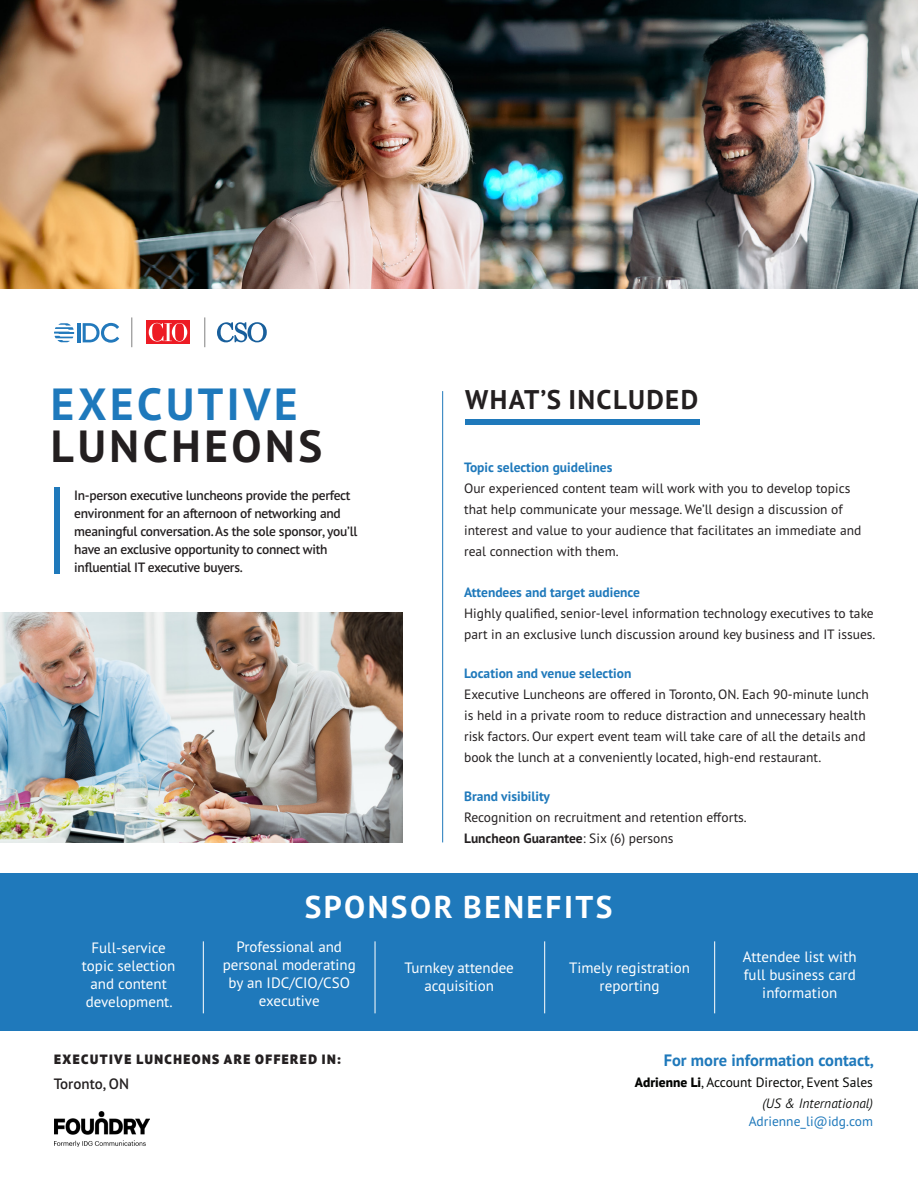
<style>
.page{position:relative;width:918px;height:1188px;background:#fff}
.page>*{position:absolute;margin:0;border:0;box-sizing:border-box;transform-origin:0 0}
.Body_PT_Sans_Pro_xbo{font:700 45px/42px "PT Sans Pro";letter-spacing:.08em;color:#1e79bc}
.Body_PT_Sans_Pro_xbo-2{font:700 31.5px "PT Sans Pro";letter-spacing:.08em;color:#fff}
.Body_PT_Sans_Pro_xbo-3{font:700 27px "PT Sans Pro";letter-spacing:.05em;color:#231f20}
.Body_PT_Sans_Pro_xbo-4{font:700 16.5px "PT Sans Pro";color:#1f79bb}
.Body_PT_Sans_Pro{font:15px/18px "PT Sans Pro";color:#fff;text-align:center}
.Body_PT_Sans_Pro-2{font:600 15px "PT Sans Pro";color:#231f20}
.Body_PT_Sans_Pro-3{font:13.5px/21px "PT Sans Pro";color:#231f20}
.Body_PT_Sans_Pro-4{font:600 13.5px "PT Sans Pro";letter-spacing:-.02em;color:#231f20}
.Body_PT_Sans_Pro_xbo-5{font:700 13.5px "PT Sans Pro";color:#1f79bb}
.Body_PT_Sans_Pro-5{font:700 13.5px "PT Sans Pro";color:#1f79bb}
.Body_PT_Sans_Pro-6{font:13.5px "PT Sans Pro";color:#040503}
.Body_PT_Sans_Pro_xbo-6{font:900 13.5px "PT Sans Pro";letter-spacing:.11em;color:#231f20}
.Body_PT_Sans_Pro-7{font:13.5px "PT Sans Pro";color:#1f79bb}
.Body_PT_Sans_Pro-8{font:italic 300 13.5px "PT Sans Pro";color:#040503}
.s1{color:#231f20}
.s2{font-weight:700}
.s3{font-weight:800}
</style>
<div class="page">
<img style="left:0;top:0;width:918px;height:288px">
<div style="left:0;top:873px;width:918px;height:158px;background:#1f79bb"></div>
<div style="left:54px;top:488px;width:6px;height:86px;background:#1f79bb"></div>
<div style="left:465px;top:419px;width:234px;height:6px;background:#1f79bb"></div>
<img style="left:54px;top:1112px;width:96px;height:34px">
<hr style="left:203px;top:941px;width:1px;height:72px;background:#fff">
<hr style="left:375px;top:941px;width:1px;height:72px;background:#fff">
<hr style="left:544px;top:941px;width:1px;height:72px;background:#fff">
<hr style="left:714px;top:941px;width:1px;height:72px;background:#fff">
<hr style="left:131px;top:317px;width:1px;height:30px;background:#808080">
<hr style="left:204px;top:317px;width:1px;height:30px;background:#808080">
<svg style="left:217px;top:322px;width:50px;height:20px"></svg>
<div style="left:146px;top:320px;width:44px;height:24px;background:#ed1b24"></div>
<svg style="left:149px;top:323px;width:38px;height:19px"></svg>
<hr style="left:77px;top:323px;width:3px;height:19px;background:#2279bc">
<svg style="left:83px;top:323px;width:36px;height:20px"></svg>
<svg style="left:54px;top:323px;width:20px;height:19px"></svg>
<img style="left:0;top:612px;width:403px;height:230px">
<hr style="left:442px;top:391px;width:1px;height:451px;background:#1f79bb">
<p class="Body_PT_Sans_Pro_xbo" style="left:51px;top:382px;width:273px">EXECUTIVE<br><span class="s1">LUNCHEONS</span></p>
<p class="Body_PT_Sans_Pro-4" style="left:74px;top:487px;width:278px">In-person executive luncheons provide the perfect</p>
<p class="Body_PT_Sans_Pro-4" style="left:74px;top:505px;width:268px">environment for an afternoon of networking and</p>
<p class="Body_PT_Sans_Pro-4" style="left:74px;top:523px;width:285px">meaningful conversation. As the sole sponsor, you’ll</p>
<p class="Body_PT_Sans_Pro-4" style="left:74px;top:541px;width:255px">have an exclusive opportunity to connect with</p>
<p class="Body_PT_Sans_Pro-4" style="left:74px;top:559px;width:170px">influential IT executive buyers.</p>
<p class="Body_PT_Sans_Pro_xbo-3" style="left:465px;top:382px;width:235px">WHAT’S INCLUDED</p>
<p class="Body_PT_Sans_Pro_xbo-5" style="left:464px;top:459px;width:150px">Topic selection guidelines</p>
<p class="Body_PT_Sans_Pro-3" style="left:464px;top:478px;width:399px">Our experienced content team will work with you to develop topics that help communicate your message. We’ll design a discussion of interest and value to your audience that facilitates an immediate and real connection with them.</p>
<p class="Body_PT_Sans_Pro_xbo-5" style="left:464px;top:583px;width:177px">Attendees and target audience</p>
<p class="Body_PT_Sans_Pro-3" style="left:464px;top:602px;width:413px">Highly qualified, senior-level information technology executives to take part in an exclusive lunch discussion around key business and IT issues.</p>
<p class="Body_PT_Sans_Pro-5" style="left:464px;top:664px;width:169px">Location and venue selection</p>
<p class="Body_PT_Sans_Pro-3" style="left:464px;top:683px;width:406px">Executive Luncheons are offered in Toronto, ON. Each 90-minute lunch is held in a private room to reduce distraction and unnecessary health risk factors. Our expert event team will take care of all the details and book the lunch at a conveniently located, high-end restaurant.</p>
<p class="Body_PT_Sans_Pro-5" style="left:464px;top:787px;width:87px">Brand visibility</p>
<p class="Body_PT_Sans_Pro-3" style="left:464px;top:806px;width:284px">Recognition on recruitment and retention efforts.<br><span class="s2">Luncheon Guarantee</span>: Six (6) persons</p>
<p class="Body_PT_Sans_Pro" style="left:91px;top:938px;width:76px">Full-service</p>
<p class="Body_PT_Sans_Pro" style="left:82px;top:956px;width:95px">topic selection</p>
<p class="Body_PT_Sans_Pro" style="left:91px;top:974px;width:78px">and content</p>
<p class="Body_PT_Sans_Pro" style="left:86px;top:992px;width:89px">development.</p>
<p class="Body_PT_Sans_Pro_xbo-2" style="left:305px;top:886px;width:309px">SPONSOR BENEFITS</p>
<p class="Body_PT_Sans_Pro" style="left:237px;top:937px;width:107px">Professional and</p>
<p class="Body_PT_Sans_Pro" style="left:223px;top:955px;width:135px">personal moderating</p>
<p class="Body_PT_Sans_Pro" style="left:229px;top:973px;width:123px">by an IDC/CIO/CSO</p>
<p class="Body_PT_Sans_Pro" style="left:259px;top:991px;width:62px">executive</p>
<p class="Body_PT_Sans_Pro" style="left:405px;top:959px;width:111px">Turnkey attendee acquisition</p>
<p class="Body_PT_Sans_Pro" style="left:569px;top:959px;width:122px">Timely registration reporting</p>
<p class="Body_PT_Sans_Pro" style="left:743px;top:947px;width:115px">Attendee list with full business card information</p>
<p class="Body_PT_Sans_Pro_xbo-6" style="left:54px;top:1050px;width:288px">EXECUTIVE LUNCHEONS ARE OFFERED IN:</p>
<p class="Body_PT_Sans_Pro-2" style="left:54px;top:1074px;width:77px">Toronto, ON</p>
<p class="Body_PT_Sans_Pro_xbo-4" style="left:664px;top:1050px;width:212px">For more information contact,</p>
<p class="Body_PT_Sans_Pro-6" style="left:635px;top:1074px;width:240px"><span class="s3">Adrienne Li</span>, Account Director, Event Sales</p>
<p class="Body_PT_Sans_Pro-8" style="left:762px;top:1095px;width:112px">(US &amp; International)</p>
<p class="Body_PT_Sans_Pro-7" style="left:749px;top:1113px;width:126px">Adrienne_li@idg.com</p>
</div>
